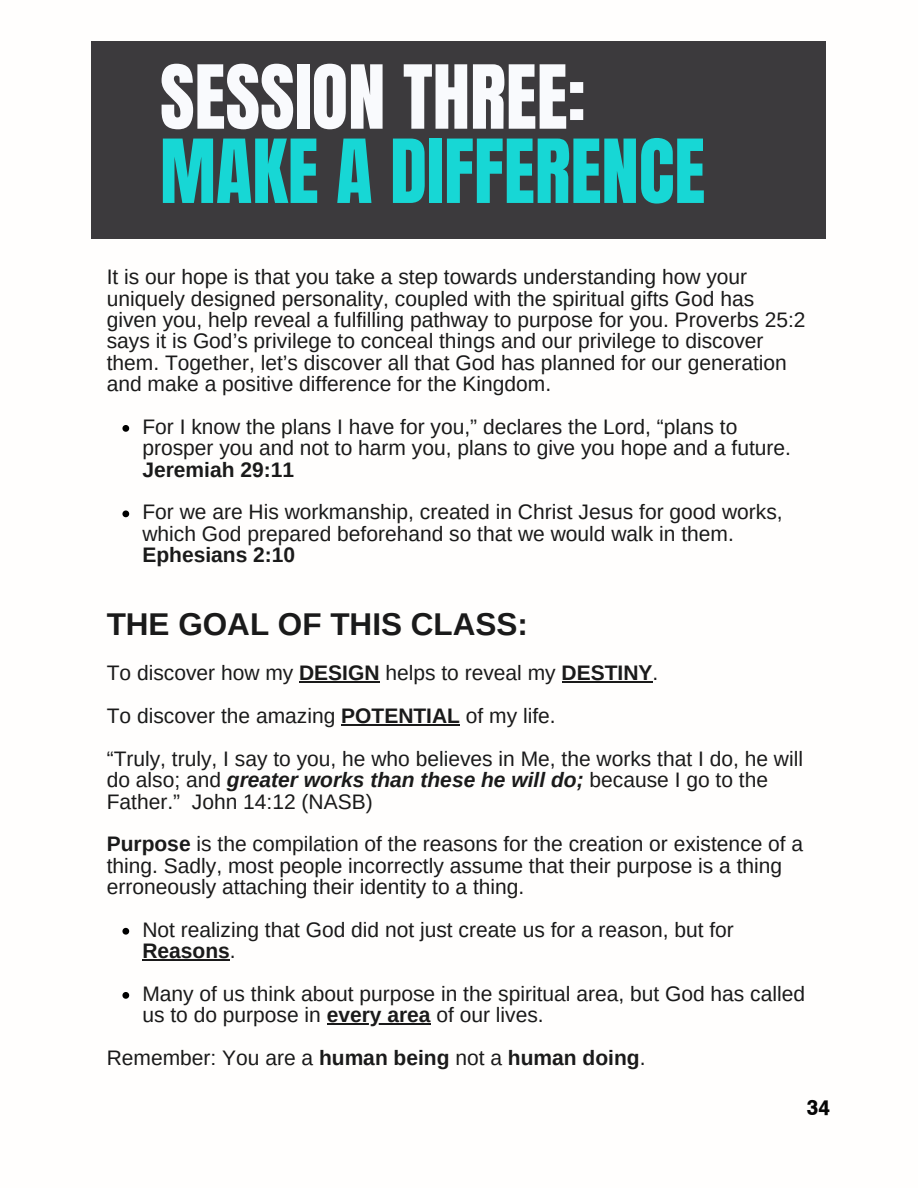
<style>
.page{position:relative;width:918px;height:1188px;background:#fff}
.page>*{position:absolute;margin:0;border:0;box-sizing:border-box;transform-origin:0 0}
.t1{font:75px "Anton";color:#17d7d5}
.t2{font:75px "Anton";color:#f9fafd}
.t3{font:700 31.5px "Arimo";color:#1a1a1a}
.t4{font:21px/21.3px "Arimo";color:#1a1a1a}
.t5{font:700 21px "XP Vosta";color:#060606}
.s1{font-weight:700}
.s2{font-weight:700;font-style:italic}
</style>
<div class="page">
<div style="left:92px;top:42px;width:734px;height:197px;background:#3c3a3d"></div>
<svg style="left:122px;top:425px;width:7px;height:7px"></svg>
<svg style="left:122px;top:510px;width:7px;height:7px"></svg>
<hr style="left:299px;top:681px;width:81px;height:2px;background:#1a1a1a">
<hr style="left:562px;top:681px;width:91px;height:2px;background:#1a1a1a">
<hr style="left:341px;top:724px;width:119px;height:1px;background:#1a1a1a">
<svg style="left:122px;top:928px;width:7px;height:7px"></svg>
<hr style="left:142px;top:959px;width:88px;height:1px;background:#1a1a1a">
<svg style="left:122px;top:992px;width:7px;height:7px"></svg>
<hr style="left:327px;top:1023px;width:104px;height:2px;background:#1a1a1a">
<p class="t2" style="left:160px;top:43px;width:427px">SESSION THREE:</p>
<p class="t1" style="left:160px;top:118px;width:547px">MAKE A DIFFERENCE</p>
<p class="t4" style="left:107px;top:266px;width:700px">It is our hope is that you take a step towards understanding how your uniquely designed personality, coupled with the spiritual gifts God has given you, help reveal a fulfilling pathway to purpose for you. Proverbs 25:2 says it is God’s privilege to conceal things and our privilege to discover them. Together, let’s discover all that God has planned for our generation and make a positive difference for the Kingdom.</p>
<p class="t4" style="left:142px;top:416px;width:650px">For I know the plans I have for you,” declares the Lord, “plans to prosper you and not to harm you, plans to give you hope and a future.<br><span class="s1">Jeremiah 29:11</span></p>
<p class="t4" style="left:142px;top:502px;width:642px">For we are His workmanship, created in Christ Jesus for good works, which God prepared beforehand so that we would walk in them.<br><span class="s1">Ephesians 2:10</span></p>
<p class="t3" style="left:107px;top:607px;width:423px">THE GOAL OF THIS CLASS:</p>
<p class="t4" style="left:107px;top:662px;width:553px">To discover how my <span class="s1">DESIGN</span> helps to reveal my <span class="s1">DESTINY</span>.</p>
<p class="t4" style="left:107px;top:705px;width:451px">To discover the amazing <span class="s1">POTENTIAL</span> of my life.</p>
<p class="t4" style="left:107px;top:748px;width:698px">“Truly, truly, I say to you, he who believes in Me, the works that I do, he will do also; and <span class="s2">greater works than these he will do;</span> because I go to the<br>Father.” John 14:12 (NASB)</p>
<p class="t4" style="left:107px;top:833px;width:698px"><span class="s1">Purpose</span> is the compilation of the reasons for the creation or existence of a thing. Sadly, most people incorrectly assume that their purpose is a thing erroneously attaching their identity to a thing.</p>
<p class="t4" style="left:142px;top:919px;width:593px">Not realizing that God did not just create us for a reason, but for<br><span class="s1">Reasons</span>.</p>
<p class="t4" style="left:142px;top:983px;width:664px">Many of us think about purpose in the spiritual area, but God has called us to do purpose in <span class="s1">every area</span> of our lives.</p>
<p class="t4" style="left:107px;top:1047px;width:540px">Remember: You are a <span class="s1">human being</span> not a <span class="s1">human doing</span>.</p>
<p class="t5" style="left:807px;top:1093px;width:25px">34</p>
</div>
